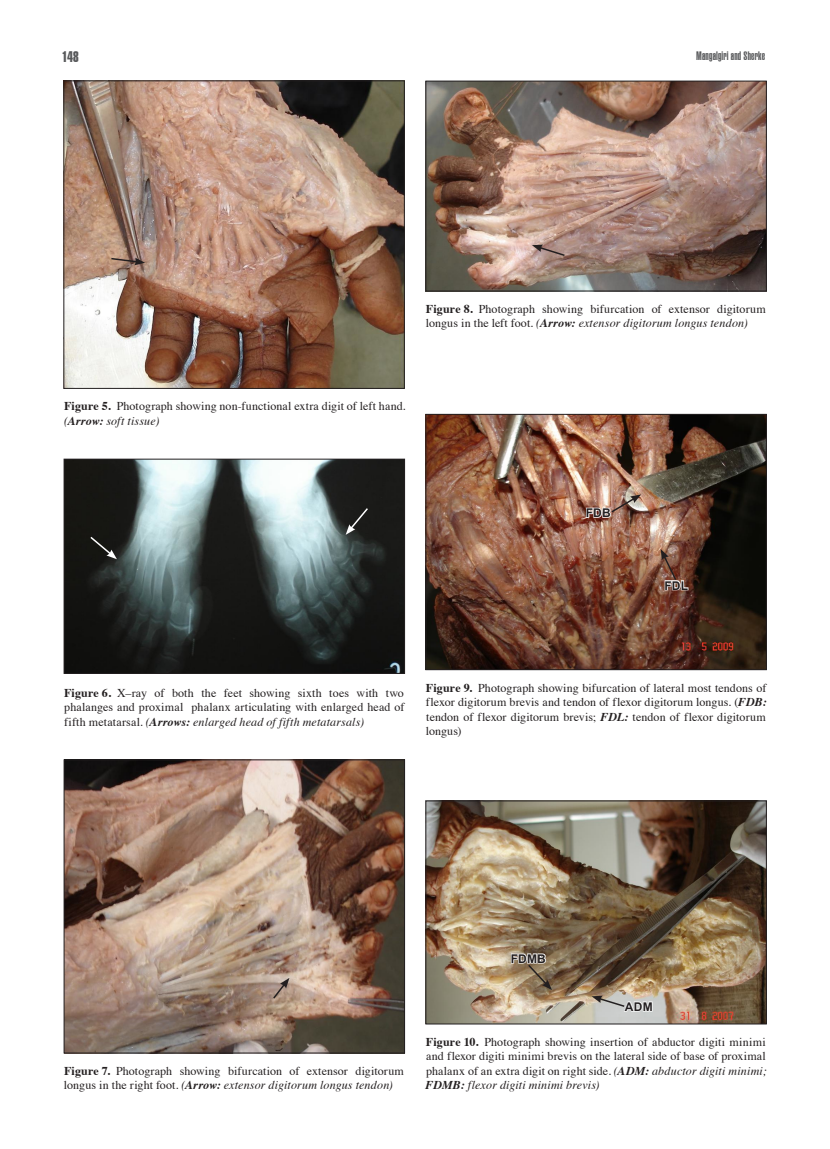
<style>
.page{position:relative;width:830px;height:1149px;background:#fff}
.page>*{position:absolute;margin:0;border:0;box-sizing:border-box;transform-origin:0 0}
.t1{font:15px "Helvetica Compressed Extra";color:#57585a}
.t2{font:12px/14.4px "Times";letter-spacing:.005em;color:#231f20}
.t3{font:12px "Helvetica Compressed Ultra";letter-spacing:.015em;color:#57585a}
.t4{font:700 12px "Arial";letter-spacing:.015em;color:#231f20}
.s1{font-weight:700}
.s2{font-style:italic}
.s3{font-weight:700;font-style:italic}
</style>
<div class="page">
<img style="left:66px;top:83px;width:336px;height:303px">
<div style="left:64px;top:81px;width:340px;height:307px;border:1px solid #231f20"></div>
<svg style="left:110px;top:257px;width:35px;height:8px"></svg>
<img style="left:66px;top:461px;width:336px;height:210px">
<div style="left:64px;top:459px;width:340px;height:214px;border:1px solid #231f20"></div>
<svg style="left:89px;top:535px;width:28px;height:24px"></svg>
<svg style="left:345px;top:506px;width:24px;height:28px"></svg>
<img style="left:66px;top:761px;width:336px;height:289px">
<div style="left:64px;top:759px;width:340px;height:293px;border:1px solid #231f20"></div>
<svg style="left:271px;top:977px;width:18px;height:22px"></svg>
<img style="left:427px;top:83px;width:337px;height:206px">
<div style="left:425px;top:81px;width:341px;height:210px;border:1px solid #231f20"></div>
<svg style="left:531px;top:244px;width:35px;height:13px"></svg>
<img style="left:427px;top:416px;width:337px;height:251px">
<div style="left:425px;top:414px;width:341px;height:255px;border:1px solid #231f20"></div>
<svg style="left:660px;top:549px;width:29px;height:42px"></svg>
<svg style="left:585px;top:494px;width:55px;height:24px"></svg>
<img style="left:427px;top:802px;width:337px;height:219px">
<div style="left:425px;top:800px;width:341px;height:223px;border:1px solid #231f20"></div>
<svg style="left:591px;top:991px;width:62px;height:22px"></svg>
<svg style="left:510px;top:943px;width:41px;height:46px;background:#9c8b73"></svg>
<p class="t1" style="left:62px;top:48px;width:18px">148</p>
<p class="t3" style="left:695px;top:48px;width:70px">Mangalgiri and Sherke</p>
<p class="t2" style="left:425px;top:300px;width:341px"><span class="s1">Figure 8.</span> Photograph showing bifurcation of extensor digitorum longus in the left foot. <span class="s2">(</span><span class="s3">Arrow:</span> <span class="s2">extensor digitorum longus tendon)</span></p>
<p class="t2" style="left:64px;top:398px;width:343px"><span class="s1">Figure 5.</span> Photograph showing non-functional extra digit of left hand. <span class="s2">(</span><span class="s3">Arrow:</span> <span class="s2">soft tissue)</span></p>
<p class="t4" style="left:585px;top:504px;width:26px">FDB</p>
<p class="t4" style="left:664px;top:577px;width:25px">FDL</p>
<p class="t2" style="left:64px;top:684px;width:342px;text-align:justify"><span class="s1">Figure 6.</span> X–ray of both the feet showing sixth toes with two phalanges and proximal phalanx articulating with enlarged head of fifth metatarsal. <span class="s2">(</span><span class="s3">Arrows:</span> <span class="s2">enlarged head of fifth metatarsals)</span></p>
<p class="t2" style="left:425px;top:679px;width:342px;text-align:justify"><span class="s1">Figure 9.</span> Photograph showing bifurcation of lateral most tendons of flexor digitorum brevis and tendon of flexor digitorum longus. (<span class="s3">FDB: </span>tendon of flexor digitorum brevis; <span class="s3">FDL:</span> tendon of flexor digitorum longus)</p>
<p class="t2" style="left:64px;top:1062px;width:341px"><span class="s1">Figure 7.</span> Photograph showing bifurcation of extensor digitorum longus in the right foot. <span class="s2">(</span><span class="s3">Arrow:</span> <span class="s2">extensor digitorum longus tendon)</span></p>
<p class="t4" style="left:510px;top:950px;width:37px">FDMB</p>
<p class="t4" style="left:624px;top:998px;width:29px">ADM</p>
<p class="t2" style="left:425px;top:1033px;width:342px;text-align:justify"><span class="s1">Figure 10.</span> Photograph showing insertion of abductor digiti minimi and flexor digiti minimi brevis on the lateral side of base of proximal phalanx of an extra digit on right side. <span class="s2">(</span><span class="s3">ADM:</span> <span class="s2">abductor digiti minimi; </span><span class="s3">FDMB:</span> <span class="s2">flexor digiti minimi brevis)</span></p>
</div>
